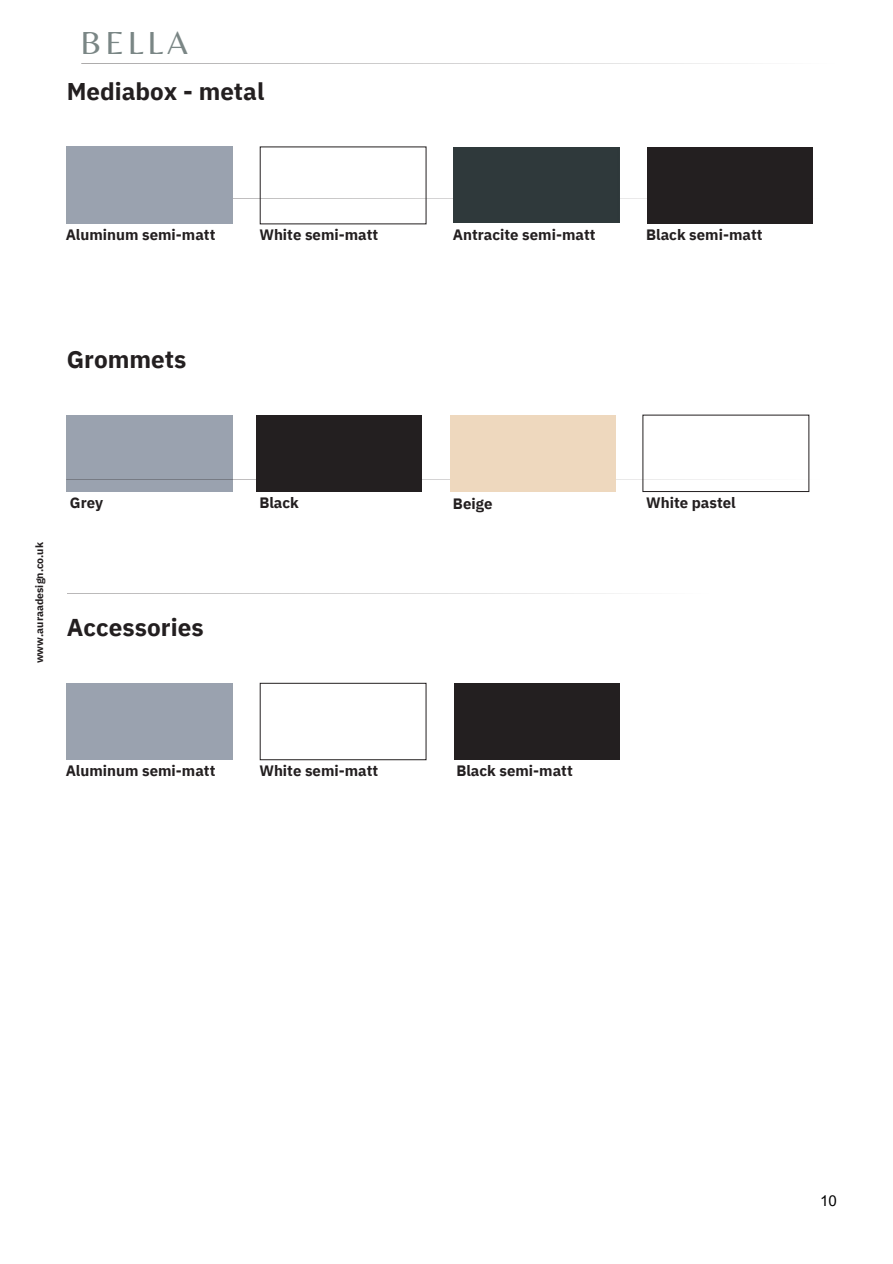
<style>
.page{position:relative;width:893px;height:1264px;background:#fff}
.page>*{position:absolute;margin:0;border:0;box-sizing:border-box;transform-origin:0 0}
.t1{font:33.15px "Belleza";letter-spacing:.105em;color:#7a8685}
.t2{font:700 24.3px "IBM Plex Sans";letter-spacing:.005em;color:#231f20}
.t3{font:700 24.15px "IBM Plex Sans";color:#231f20}
.t4{font:700 15px "IBM Plex Sans";color:#231f20}
.t5{font:15px "Arial MT Pro";color:#000}
.t6{font:700 10.5px "IBM Plex Sans";color:#231f20}
</style>
<div class="page">
<hr style="left:81px;top:63px;width:761px;height:1px;background:#231f20">
<hr style="left:66px;top:198px;width:761px;height:1px;background:#231f20">
<div style="left:647px;top:147px;width:165px;height:77px;background:#231f20"></div>
<div style="left:67px;top:147px;width:165px;height:76px;background:#9aa2af"></div>
<div style="left:453px;top:147px;width:166px;height:75px;background:#2f393b"></div>
<hr style="left:67px;top:593px;width:760px;height:1px;background:#231f20">
<hr style="left:66px;top:479px;width:761px;height:1px;background:#231f20">
<div style="left:642px;top:415px;width:167px;height:77px;border:1px solid #231f20"></div>
<div style="left:256px;top:415px;width:166px;height:76px;background:#231f20"></div>
<div style="left:449px;top:415px;width:166px;height:76px;background:#eed8be"></div>
<div style="left:260px;top:683px;width:166px;height:77px;border:1px solid #231f20"></div>
<div style="left:453px;top:683px;width:166px;height:77px;background:#231f20"></div>
<p class="t1" style="left:81px;top:23px;width:109px">BELLA</p>
<p class="t3" style="left:67px;top:75px;width:199px">Mediabox - metal</p>
<p class="t4" style="left:66px;top:224px;width:151px">Aluminum semi-matt</p>
<p class="t2" style="left:67px;top:343px;width:121px">Grommets</p>
<p class="t4" style="left:259px;top:224px;width:120px">White semi-matt</p>
<p class="t6" style="left:32px;top:663px;width:123px;rotate:-90deg">www.auraadesign.co.uk</p>
<p class="t4" style="left:70px;top:493px;width:35px">Grey</p>
<p class="t2" style="left:67px;top:611px;width:138px">Accessories</p>
<p class="t4" style="left:66px;top:761px;width:151px">Aluminum semi-matt</p>
<p class="t4" style="left:259px;top:493px;width:41px">Black</p>
<p class="t4" style="left:259px;top:761px;width:120px">White semi-matt</p>
<p class="t4" style="left:452px;top:224px;width:144px">Antracite semi-matt</p>
<p class="t4" style="left:646px;top:224px;width:118px">Black semi-matt</p>
<p class="t4" style="left:453px;top:493px;width:41px">Beige</p>
<p class="t4" style="left:646px;top:493px;width:91px">White pastel</p>
<p class="t4" style="left:456px;top:761px;width:118px">Black semi-matt</p>
<p class="t5" style="left:820px;top:1195px;width:18px">10</p>
</div>
